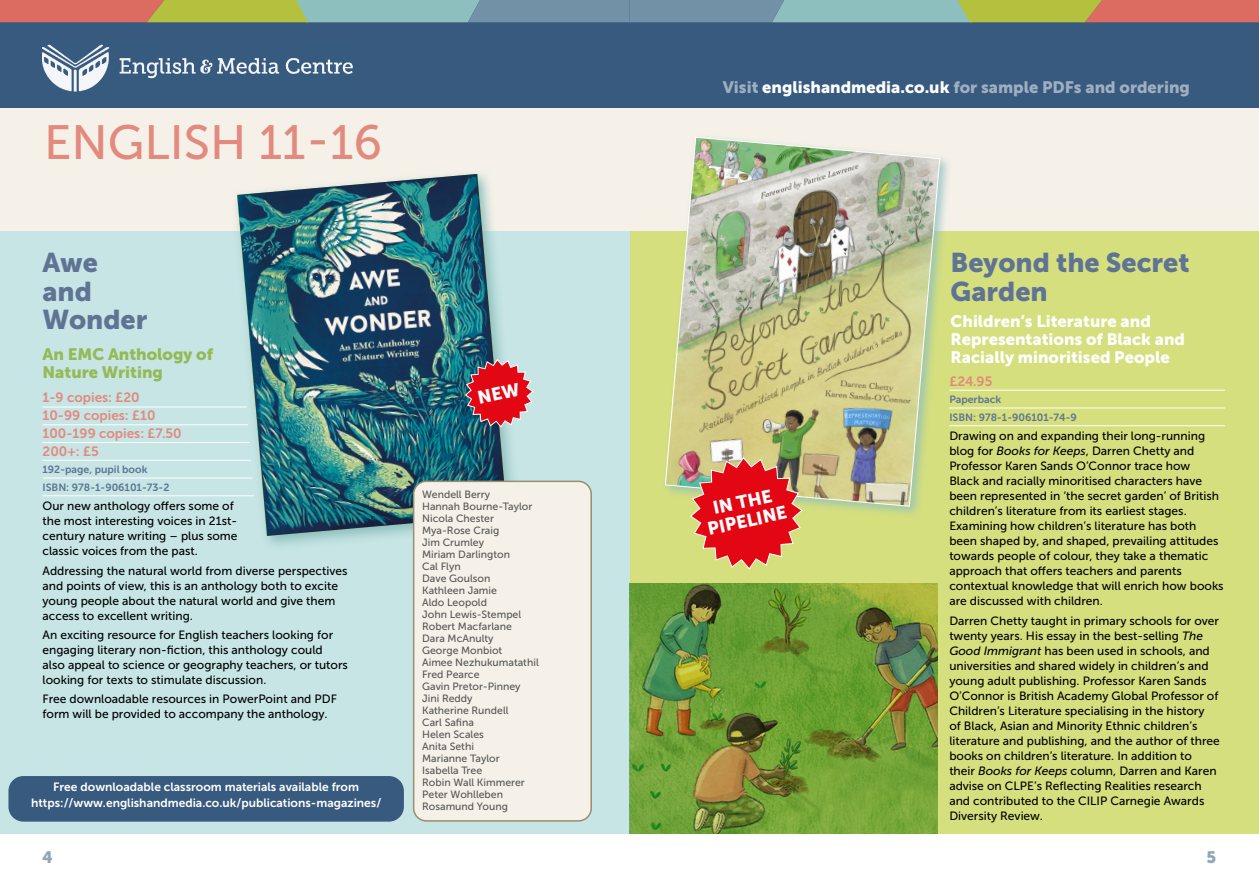
<style>
.page{position:relative;width:1259px;height:893px;background:#fff}
.page>*{position:absolute;margin:0;border:0;box-sizing:border-box;transform-origin:0 0}
.t1{font:48px "Museo Sans 500";color:#e38a7e}
.t2{font:27px/28.5px "Museo Sans 900";color:#5f7495}
.t3{font:18px/19.5px "Museo Sans 900";color:#fff;text-align:center}
.t4{font:16.5px/18px "Museo Sans 900";color:#fff}
.t5{font:16.5px "Museo Sans 900";color:#9fafc0}
.t6{font:16.5px/18px "Museo Sans 900";color:#93ba55}
.t7{font:16.5px "Museo Sans 900";color:#91a5b7}
.t8{font:13.5px/17.7px "Museo Sans 700";color:#e38a7e}
.t9{font:12px/15px "Museo Sans 500";color:#000}
.t10{font:12px/16.5px "Museo Sans 700";color:#fff;text-align:center}
.t11{font:10.5px/12px "Museo Sans 500";color:#575756}
.t12{font:10.5px/17.7px "Museo Sans 700";color:#5f7495}
.s1{color:#fff}
.s2{font-style:italic}
</style>
<div class="page">
<div style="left:629px;top:231px;width:630px;height:602px;background:#d5df7e"></div>
<div style="left:629px;top:107px;width:630px;height:124px;background:#f5f1e9"></div>
<div style="left:0;top:231px;width:629px;height:602px;background:#c6e5e4"></div>
<div style="left:8px;top:776px;width:396px;height:46px;background:#375a7e;border-radius:15px"></div>
<hr style="left:43px;top:407px;width:204px;height:1px;background:#fff">
<hr style="left:43px;top:424px;width:205px;height:1px;background:#fff">
<hr style="left:43px;top:442px;width:207px;height:1px;background:#fff">
<hr style="left:43px;top:460px;width:208px;height:1px;background:#fff">
<hr style="left:43px;top:478px;width:210px;height:1px;background:#fff">
<hr style="left:43px;top:495px;width:211px;height:1px;background:#fff">
<hr style="left:949px;top:390px;width:276px;height:1px;background:#fff">
<hr style="left:949px;top:408px;width:276px;height:1px;background:#fff">
<hr style="left:949px;top:425px;width:276px;height:1px;background:#fff">
<img style="left:629px;top:583px;width:309px;height:250px">
<div style="left:0;top:107px;width:629px;height:124px;background:#f5f1e9"></div>
<svg style="left:231px;top:173px;width:291px;height:378px"></svg>
<img style="left:237px;top:174px;width:270px;height:362px">
<div style="left:414px;top:481px;width:177px;height:340px;background:#f5f1e9;border-radius:13px"></div>
<div style="left:413px;top:481px;width:179px;height:341px;border:2px solid #998e6d;border-radius:13px"></div>
<div style="left:0;top:0;width:629px;height:107px;background:#375a7e"></div>
<div style="left:629px;top:0;width:630px;height:107px;background:#375a7e"></div>
<svg style="left:0;top:0;width:1259px;height:22px;background:#a29e84"></svg>
<img style="left:43px;top:44px;width:310px;height:48px">
<div style="left:661px;top:133px;width:291px;height:386px;background:#8cbfbd;opacity:.75"></div>
<img style="left:664px;top:136px;width:276px;height:371px">
<svg style="left:689px;top:457px;width:114px;height:113px"></svg>
<svg style="left:464px;top:359px;width:70px;height:69px"></svg>
<h1 class="t1" style="left:44px;top:116px;width:340px">ENGLISH 11-16</h1>
<h2 class="t2" style="left:43px;top:248px;width:106px">Awe and<br>Wonder</h2>
<h3 class="t6" style="left:43px;top:345px;width:172px">An EMC Anthology of<br>Nature Writing</h3>
<p class="t8" style="left:43px;top:389px;width:141px">1-9 copies: £20<br>10-99 copies: £10<br>100-199 copies: £7.50<br>200+: £5</p>
<p class="t12" style="left:43px;top:461px;width:128px">192-page, pupil book<br>ISBN: 978-1-906101-73-2</p>
<p class="t9" style="left:43px;top:499px;width:196px">Our new anthology offers some of the most interesting voices in 21st&shy;century nature writing – plus some classic voices from the past.</p>
<p class="t9" style="left:43px;top:563px;width:306px">Addressing the natural world from diverse perspectives and points of view, this is an anthology both to excite young people about the natural world and give them access to excellent writing.</p>
<p class="t9" style="left:43px;top:627px;width:307px">An exciting resource for English teachers looking for engaging literary non-fiction, this anthology could also appeal to science or geography teachers, or tutors looking for texts to stimulate discussion.</p>
<p class="t9" style="left:43px;top:692px;width:296px">Free downloadable resources in PowerPoint and PDF form will be provided to accompany the anthology.</p>
<p class="t10" style="left:31px;top:778px;width:352px">Free downloadable classroom materials available from https://www.englishandmedia.co.uk/publications-magazines/</p>
<p class="t11" style="left:422px;top:488px;width:118px">Wendell Berry<br>Hannah Bourne-Taylor<br>Nicola Chester<br>Mya-Rose Craig<br>Jim Crumley<br>Miriam Darlington<br>Cal Flyn<br>Dave Goulson<br>Kathleen Jamie<br>Aldo Leopold<br>John Lewis-Stempel<br>Robert Macfarlane<br>Dara McAnulty<br>George Monbiot<br>Aimee Nezhukumatathil<br>Fred Pearce<br>Gavin Pretor-Pinney<br>Jini Reddy<br>Katherine Rundell<br>Carl Safina<br>Helen Scales<br>Anita Sethi<br>Marianne Taylor<br>Isabella Tree<br>Robin Wall Kimmerer<br>Peter Wohlleben<br>Rosamund Young</p>
<h3 class="t5" style="left:723px;top:78px;width:468px">Visit <span class="s1">englishandmedia.co.uk</span> for sample PDFs and ordering</h3>
<h3 class="t3" style="left:702px;top:500px;width:82px;rotate:-12deg">IN THE<br>PIPELINE</h3>
<h2 class="t2" style="left:950px;top:248px;width:240px">Beyond the Secret<br>Garden</h2>
<h3 class="t4" style="left:950px;top:312px;width:236px">Children’s Literature and<br>Representations of Black and<br>Racially minoritised People</h3>
<p class="t8" style="left:949px;top:372px;width:45px">£24.95</p>
<p class="t12" style="left:949px;top:391px;width:129px">Paperback<br>ISBN: 978-1-906101-74-9</p>
<p class="t9" style="left:949px;top:429px;width:276px">Drawing on and expanding their long-running blog for <span class="s2">Books for Keeps</span>, Darren Chetty and Professor Karen Sands O’Connor trace how<br>Black and racially minoritised characters have been represented in ‘the secret garden’ of British children’s literature from its earliest stages.<br>Examining how children’s literature has both been shaped by, and shaped, prevailing attitudes towards people of colour, they take a thematic approach that offers teachers and parents contextual knowledge that will enrich how books are discussed with children.</p>
<p class="t9" style="left:949px;top:613px;width:272px">Darren Chetty taught in primary schools for over twenty years. His essay in the best-selling <span class="s2">The Good Immigrant</span> has been used in schools, and universities and shared widely in children’s and young adult publishing. Professor Karen Sands O’Connor is British Academy Global Professor of Children’s Literature specialising in the history<br>of Black, Asian and Minority Ethnic children’s literature and publishing, and the author of three books on children’s literature. In addition to their <span class="s2">Books for Keeps</span> column, Darren and Karen advise on CLPE’s Reflecting Realities research and contributed to the CILIP Carnegie Awards Diversity Review.</p>
<h3 class="t7" style="left:43px;top:848px;width:11px">4</h3>
<h3 class="t7" style="left:1206px;top:848px;width:11px">5</h3>
</div>
